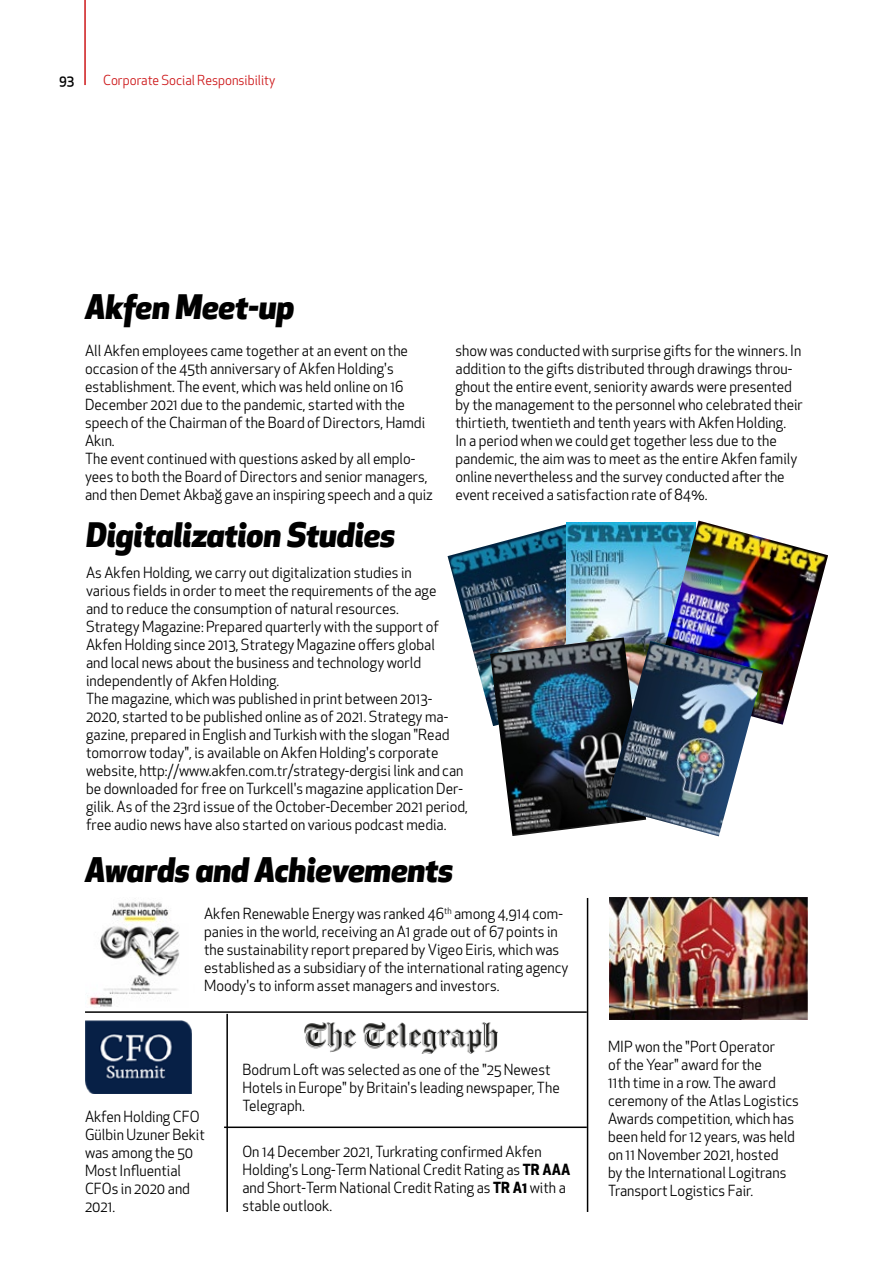
<style>
.page{position:relative;width:893px;height:1263px;background:#fff}
.page>*{position:absolute;margin:0;border:0;box-sizing:border-box;transform-origin:0 0}
.t1{font:italic 800 33px "Apex New";color:#000}
.t2{font:15px/18px "Apex New";color:#000}
.t3{font:13.5px "Apex New";color:#cd1719}
.t4{font:500 13.5px "Apex New";color:#000}
.s1{font-weight:700}
</style>
<div class="page">
<hr style="left:84px;top:0;width:2px;height:85px;background:#cd1719">
<img style="left:87px;top:902px;width:93px;height:105px">
<img style="left:448px;top:523px;width:119px;height:191px">
<img style="left:567px;top:523px;width:86px;height:118px">
<img style="left:653px;top:520px;width:175px;height:205px">
<img style="left:85px;top:1020px;width:107px;height:74px">
<img style="left:610px;top:898px;width:198px;height:121px">
<img style="left:305px;top:1022px;width:192px;height:31px">
<hr style="left:85px;top:1011px;width:502px;height:2px;background:#000">
<hr style="left:224px;top:1126px;width:363px;height:2px;background:#000">
<hr style="left:587px;top:898px;width:1px;height:314px;background:#000">
<hr style="left:226px;top:1014px;width:2px;height:198px;background:#000">
<img style="left:490px;top:637px;width:156px;height:199px">
<img style="left:606px;top:641px;width:157px;height:195px">
<p class="t4" style="left:59px;top:71px;width:17px">93</p>
<p class="t3" style="left:103px;top:72px;width:174px">Corporate Social Responsibility</p>
<h1 class="t1" style="left:85px;top:284px;width:211px">Akfen Meet-up</h1>
<p class="t2" style="left:85px;top:342px;width:349px">All Akfen employees came together at an event on the occasion of the 45th anniversary of Akfen Holding's establishment. The event, which was held online on 16<br>December 2021 due to the pandemic, started with the speech of the Chairman of the Board of Directors, Hamdi Akın.<br>The event continued with questions asked by all emplo&shy;yees to both the Board of Directors and senior managers, and then Demet Akbağ gave an inspiring speech and a quiz</p>
<p class="t2" style="left:455px;top:342px;width:349px">show was conducted with surprise gifts for the winners. In addition to the gifts distributed through drawings throu&shy;ghout the entire event, seniority awards were presented by the management to the personnel who celebrated their thirtieth, twentieth and tenth years with Akfen Holding.<br>In a period when we could get together less due to the pandemic, the aim was to meet as the entire Akfen family online nevertheless and the survey conducted after the event received a satisfaction rate of 84%.</p>
<h1 class="t1" style="left:86px;top:512px;width:311px">Digitalization Studies</h1>
<p class="t2" style="left:86px;top:564px;width:383px">As Akfen Holding, we carry out digitalization studies in<br>various fields in order to meet the requirements of the age<br>and to reduce the consumption of natural resources.<br>Strategy Magazine: Prepared quarterly with the support of Akfen Holding since 2013, Strategy Magazine offers global<br>and local news about the business and technology world independently of Akfen Holding.<br>The magazine, which was published in print between 2013- 2020, started to be published online as of 2021. Strategy ma&shy;gazine, prepared in English and Turkish with the slogan "Read tomorrow today", is available on Akfen Holding's corporate website, http://www.akfen.com.tr/strategy-dergisi link and can be downloaded for free on Turkcell's magazine application Der&shy;gilik. As of the 23rd issue of the October-December 2021 period, free audio news have also started on various podcast media.</p>
<h1 class="t1" style="left:85px;top:846px;width:370px">Awards and Achievements</h1>
<p class="t2" style="left:204px;top:904px;width:366px">Akfen Renewable Energy was ranked 46<sup>th</sup> among 4,914 com&shy;panies in the world, receiving an A1 grade out of 67 points in the sustainability report prepared by Vigeo Eiris, which was established as a subsidiary of the international rating agency Moody's to inform asset managers and investors.</p>
<p class="t2" style="left:85px;top:1107px;width:121px">Akfen Holding CFO<br>Gülbin Uzuner Bekit was among the 50<br>Most Influential<br>CFOs in 2020 and<br>2021.</p>
<p class="t2" style="left:242px;top:1061px;width:319px">Bodrum Loft was selected as one of the "25 Newest<br>Hotels in Europe" by Britain's leading newspaper, The<br>Telegraph.</p>
<p class="t2" style="left:242px;top:1142px;width:330px">On 14 December 2021, Turkrating confirmed Akfen Holding's Long-Term National Credit Rating as <span class="s1">TR AAA </span>and Short-Term National Credit Rating as <span class="s1">TR A1</span> with a stable outlook.</p>
<p class="t2" style="left:608px;top:1037px;width:192px">MIP won the "Port Operator<br>of the Year" award for the<br>11th time in a row. The award ceremony of the Atlas Logistics<br>Awards competition, which has been held for 12 years, was held on 11 November 2021, hosted<br>by the International Logitrans<br>Transport Logistics Fair.</p>
</div>
